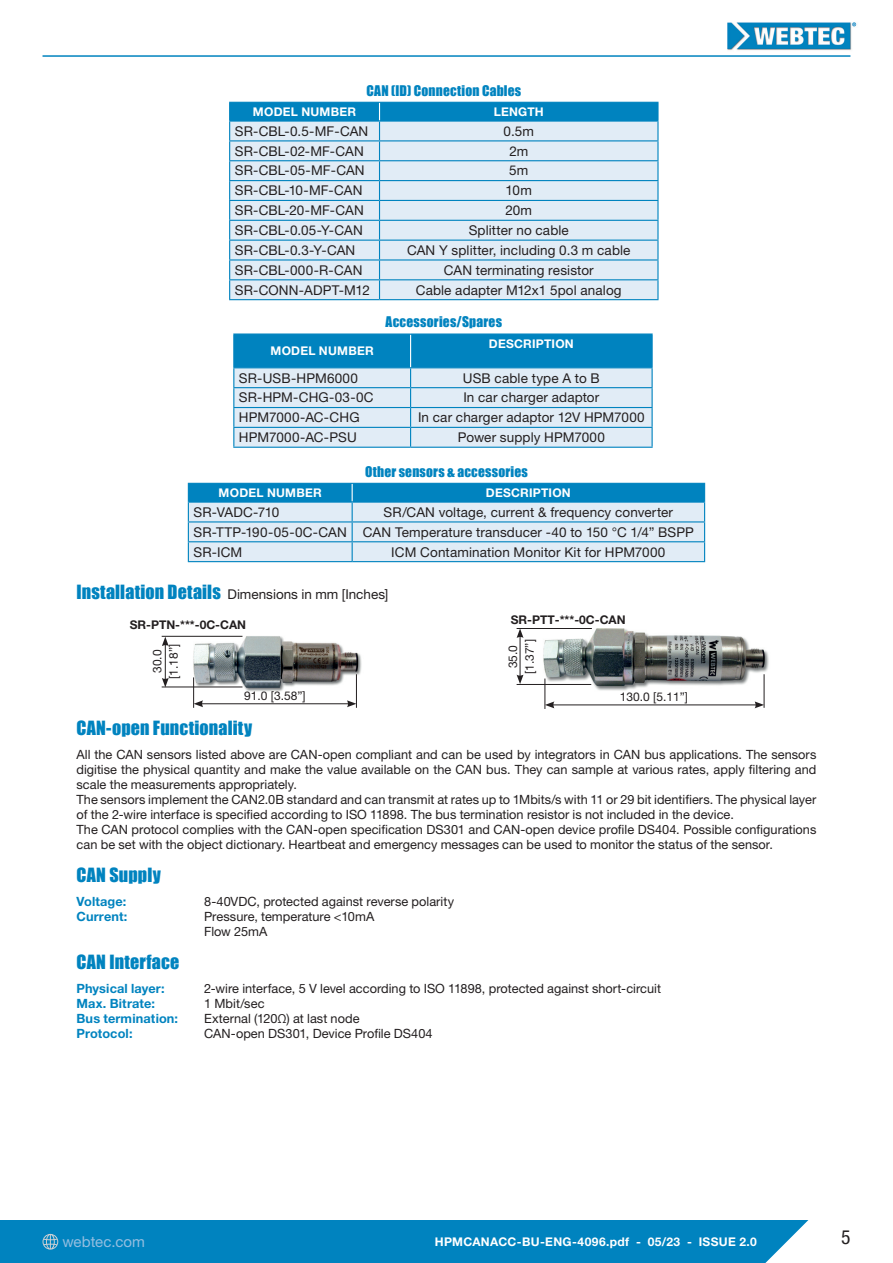
<style>
.page{position:relative;width:893px;height:1263px;background:#fff}
.page>*{position:absolute;margin:0;border:0;box-sizing:border-box;transform-origin:0 0}
.t1{font:condensed 19.5px "Helvetica Neue LT Std";color:#231f20}
.Specifications_heading{font:18px "Impact";letter-spacing:.01em;color:#0083bf}
.t2{font:15px "Helvetica Neue LT Std";letter-spacing:.005em;color:#94bee0}
.Table_text{font:13.5px "Helvetica Neue LT Std";letter-spacing:.01em;color:#231f20}
.Impact_sub_heading{font:13.5px "Impact";letter-spacing:.015em;color:#0083bf}
.Specifications_heading-2{font:13.5px "Helvetica Neue LT Std";color:#231f20}
.Table_text-2{font:13.5px "Helvetica Neue LT Std";letter-spacing:-.01em;color:#231f20}
.Specifications_text{font:12.75px/15px "Helvetica Neue LT Std";color:#231f20}
.Specifications_text-2{font:700 12.75px "Helvetica Neue LT Std";letter-spacing:.01em;color:#0083bf}
.Table_heading{font:700 12px "Helvetica Neue LT Std";letter-spacing:.02em;color:#fff}
.t3{font:12px "Helvetica Neue LT Std";color:#231f20}
.t4{font:700 12px "Helvetica Neue LT Std";color:#231f20}
.s1{font-family:"Impact";font-size:18px;color:#0083bf}
</style>
<div class="page">
<img style="left:727px;top:22px;width:130px;height:28px">
<hr style="left:43px;top:55px;width:807px;height:2px;background:#0083bf">
<div style="left:0;top:1220px;width:893px;height:43px;background:#0083bf"></div>
<svg style="left:765px;top:1220px;width:128px;height:43px"></svg>
<svg style="left:43px;top:1234px;width:15px;height:15px"></svg>
<hr style="left:229px;top:299px;width:150px;height:1px;background:#0083bf">
<hr style="left:379px;top:299px;width:280px;height:1px;background:#0083bf">
<svg style="left:229px;top:102px;width:430px;height:197px;background:#bad9ec"></svg>
<hr style="left:229px;top:120px;width:150px;height:2px;background:#0083bf">
<hr style="left:379px;top:120px;width:280px;height:2px;background:#0083bf">
<svg style="left:233px;top:335px;width:420px;height:112px;background:#97c9e3"></svg>
<hr style="left:233px;top:447px;width:178px;height:1px;background:#0083bf">
<hr style="left:411px;top:447px;width:242px;height:1px;background:#0083bf">
<hr style="left:410px;top:335px;width:1px;height:32px;background:#fff">
<hr style="left:233px;top:333px;width:178px;height:2px;background:#0083bf">
<hr style="left:233px;top:335px;width:1px;height:32px;background:#0083bf">
<hr style="left:411px;top:333px;width:242px;height:2px;background:#0083bf">
<hr style="left:651px;top:335px;width:2px;height:32px;background:#0083bf">
<hr style="left:233px;top:367px;width:178px;height:1px;background:#0083bf">
<hr style="left:411px;top:367px;width:242px;height:1px;background:#0083bf">
<svg style="left:188px;top:483px;width:517px;height:79px;background:#a2cee6"></svg>
<hr style="left:188px;top:501px;width:164px;height:2px;background:#0083bf">
<hr style="left:352px;top:501px;width:353px;height:2px;background:#0083bf">
<img style="left:519px;top:629px;width:250px;height:71px">
<hr style="left:545px;top:678px;width:1px;height:31px;background:#231f20">
<hr style="left:552px;top:704px;width:205px;height:1px;background:#231f20">
<svg style="left:545px;top:701px;width:9px;height:7px"></svg>
<svg style="left:755px;top:701px;width:9px;height:7px"></svg>
<hr style="left:517px;top:628px;width:75px;height:1px;background:#231f20">
<hr style="left:517px;top:684px;width:74px;height:1px;background:#231f20">
<hr style="left:520px;top:636px;width:1px;height:41px;background:#231f20">
<svg style="left:517px;top:629px;width:6px;height:9px"></svg>
<svg style="left:517px;top:675px;width:6px;height:9px"></svg>
<img style="left:170px;top:635px;width:192px;height:58px">
<hr style="left:193px;top:677px;width:1px;height:31px;background:#231f20">
<hr style="left:356px;top:674px;width:1px;height:34px;background:#231f20">
<hr style="left:201px;top:703px;width:148px;height:1px;background:#231f20">
<svg style="left:194px;top:700px;width:9px;height:7px"></svg>
<svg style="left:347px;top:700px;width:9px;height:7px"></svg>
<hr style="left:162px;top:636px;width:80px;height:1px;background:#231f20">
<hr style="left:162px;top:687px;width:80px;height:1px;background:#231f20">
<hr style="left:165px;top:644px;width:1px;height:36px;background:#231f20">
<svg style="left:162px;top:637px;width:7px;height:9px"></svg>
<svg style="left:162px;top:678px;width:7px;height:9px"></svg>
<hr style="left:764px;top:674px;width:1px;height:34px;background:#231f20">
<p class="Impact_sub_heading" style="left:366px;top:80px;width:156px">CAN (ID) Connection Cables</p>
<p class="Table_heading" style="left:253px;top:104px;width:105px">MODEL NUMBER</p>
<p class="Table_heading" style="left:494px;top:104px;width:51px">LENGTH</p>
<p class="Table_text" style="left:235px;top:123px;width:135px">SR-CBL-0.5-MF-CAN</p>
<p class="Table_text" style="left:503px;top:123px;width:32px">0.5m</p>
<p class="Table_text" style="left:235px;top:143px;width:131px">SR-CBL-02-MF-CAN</p>
<p class="Table_text" style="left:509px;top:143px;width:20px">2m</p>
<p class="Table_text" style="left:235px;top:163px;width:131px">SR-CBL-05-MF-CAN</p>
<p class="Table_text" style="left:509px;top:163px;width:21px">5m</p>
<p class="Table_text" style="left:235px;top:182px;width:129px">SR-CBL-10-MF-CAN</p>
<p class="Table_text" style="left:506px;top:182px;width:28px">10m</p>
<p class="Table_text" style="left:235px;top:202px;width:131px">SR-CBL-20-MF-CAN</p>
<p class="Table_text" style="left:505px;top:202px;width:28px">20m</p>
<p class="Table_text" style="left:235px;top:222px;width:130px">SR-CBL-0.05-Y-CAN</p>
<p class="Table_text" style="left:469px;top:222px;width:102px">Splitter no cable</p>
<p class="Table_text" style="left:235px;top:242px;width:122px">SR-CBL-0.3-Y-CAN</p>
<p class="Table_text" style="left:407px;top:242px;width:225px">CAN Y splitter, including 0.3 m cable</p>
<p class="Table_text" style="left:235px;top:262px;width:129px">SR-CBL-000-R-CAN</p>
<p class="Table_text" style="left:444px;top:262px;width:152px">CAN terminating resistor</p>
<p class="Table_text" style="left:235px;top:282px;width:137px">SR-CONN-ADPT-M12</p>
<p class="Table_text" style="left:416px;top:282px;width:207px">Cable adapter M12x1 5pol analog</p>
<p class="Impact_sub_heading" style="left:386px;top:312px;width:118px">Accessories/Spares</p>
<p class="Table_heading" style="left:271px;top:343px;width:105px">MODEL NUMBER</p>
<p class="Table_heading" style="left:489px;top:336px;width:86px">DESCRIPTION</p>
<p class="Table_text" style="left:239px;top:370px;width:121px">SR-USB-HPM6000</p>
<p class="Table_text" style="left:463px;top:370px;width:138px">USB cable type A to B</p>
<p class="Table_text" style="left:239px;top:390px;width:136px">SR-HPM-CHG-03-0C</p>
<p class="Table_text" style="left:463px;top:390px;width:138px">In car charger adaptor</p>
<p class="Table_text" style="left:239px;top:409px;width:122px">HPM7000-AC-CHG</p>
<p class="Table_text" style="left:418px;top:409px;width:228px">In car charger adaptor 12V HPM7000</p>
<p class="Table_text" style="left:239px;top:429px;width:119px">HPM7000-AC-PSU</p>
<p class="Table_text" style="left:458px;top:429px;width:149px">Power supply HPM7000</p>
<p class="Impact_sub_heading" style="left:365px;top:461px;width:164px">Other sensors &amp; accessories</p>
<p class="Table_heading" style="left:219px;top:485px;width:105px">MODEL NUMBER</p>
<p class="Table_heading" style="left:486px;top:485px;width:86px">DESCRIPTION</p>
<p class="Table_text-2" style="left:193px;top:504px;width:87px">SR-VADC-710</p>
<p class="Table_text" style="left:384px;top:504px;width:291px">SR/CAN voltage, current &amp; frequency converter</p>
<p class="Table_text" style="left:193px;top:524px;width:155px">SR-TTP-190-05-0C-CAN</p>
<p class="Table_text" style="left:363px;top:524px;width:332px">CAN Temperature transducer -40 to 150 °C 1/4” BSPP</p>
<p class="Table_text" style="left:193px;top:544px;width:50px">SR-ICM</p>
<p class="Table_text" style="left:391px;top:544px;width:276px">ICM Contamination Monitor Kit for HPM7000</p>
<p class="Specifications_heading-2" style="left:77px;top:586px;width:313px"><span class="s1">Installation Details</span> Dimensions in mm [Inches]</p>
<p class="t4" style="left:130px;top:618px;width:118px">SR-PTN-***-0C-CAN</p>
<p class="t4" style="left:511px;top:612px;width:116px">SR-PTT-***-0C-CAN</p>
<p class="t3" style="left:150px;top:673px;width:25px;rotate:-90deg">30.0</p>
<p class="t3" style="left:167px;top:679px;width:36px;rotate:-90deg">[1.18”]</p>
<p class="t3" style="left:506px;top:668px;width:25px;rotate:-90deg">35.0</p>
<p class="t3" style="left:522px;top:674px;width:36px;rotate:-90deg">[1.37”]</p>
<p class="t3" style="left:244px;top:689px;width:63px">91.0 [3.58”]</p>
<p class="t3" style="left:620px;top:690px;width:70px">130.0 [5.11”]</p>
<p class="Specifications_heading" style="left:77px;top:714px;width:177px">CAN-open Functionality</p>
<p class="Specifications_text" style="left:77px;top:747px;width:741px;text-align:justify">All the CAN sensors listed above are CAN-open compliant and can be used by integrators in CAN bus applications. The sensors digitise the physical quantity and make the value available on the CAN bus. They can sample at various rates, apply filtering and scale the measurements appropriately.</p>
<p class="Specifications_text" style="left:77px;top:792px;width:741px">The sensors implement the CAN2.0B standard and can transmit at rates up to 1Mbits/s with 11 or 29 bit identifiers. The physical layer of the 2-wire interface is specified according to ISO 11898. The bus termination resistor is not included in the device.</p>
<p class="Specifications_text" style="left:77px;top:822px;width:741px">The CAN protocol complies with the CAN-open specification DS301 and CAN-open device profile DS404. Possible configurations can be set with the object dictionary. Heartbeat and emergency messages can be used to monitor the status of the sensor.</p>
<p class="Specifications_heading" style="left:77px;top:861px;width:86px">CAN Supply</p>
<p class="Specifications_text-2" style="left:77px;top:893px;width:51px">Voltage:</p>
<p class="Specifications_text" style="left:204px;top:894px;width:251px">8-40VDC, protected against reverse polarity</p>
<p class="Specifications_text-2" style="left:77px;top:908px;width:52px">Current:</p>
<p class="Specifications_text" style="left:204px;top:909px;width:172px">Pressure, temperature &lt;10mA</p>
<p class="Specifications_text" style="left:204px;top:924px;width:65px">Flow 25mA</p>
<p class="Specifications_heading" style="left:77px;top:948px;width:104px">CAN Interface</p>
<p class="Specifications_text-2" style="left:77px;top:980px;width:90px">Physical layer:</p>
<p class="Specifications_text" style="left:204px;top:981px;width:458px">2-wire interface, 5 V level according to ISO 11898, protected against short-circuit</p>
<p class="Specifications_text-2" style="left:77px;top:995px;width:80px">Max. Bitrate:</p>
<p class="Specifications_text" style="left:204px;top:996px;width:62px">1 Mbit/sec</p>
<p class="Specifications_text-2" style="left:77px;top:1010px;width:103px">Bus termination:</p>
<p class="Specifications_text" style="left:204px;top:1011px;width:157px">External (120Ω) at last node</p>
<p class="Specifications_text-2" style="left:77px;top:1025px;width:58px">Protocol:</p>
<p class="Specifications_text" style="left:204px;top:1026px;width:230px">CAN-open DS301, Device Profile DS404</p>
<p class="t2" style="left:62px;top:1232px;width:84px">webtec.com</p>
<p class="Table_heading" style="left:435px;top:1234px;width:323px">HPMCANACC-BU-ENG-4096.pdf - 05/23 - ISSUE 2.0</p>
<h1 class="t1" style="left:841px;top:1225px;width:11px">5</h1>
</div>
